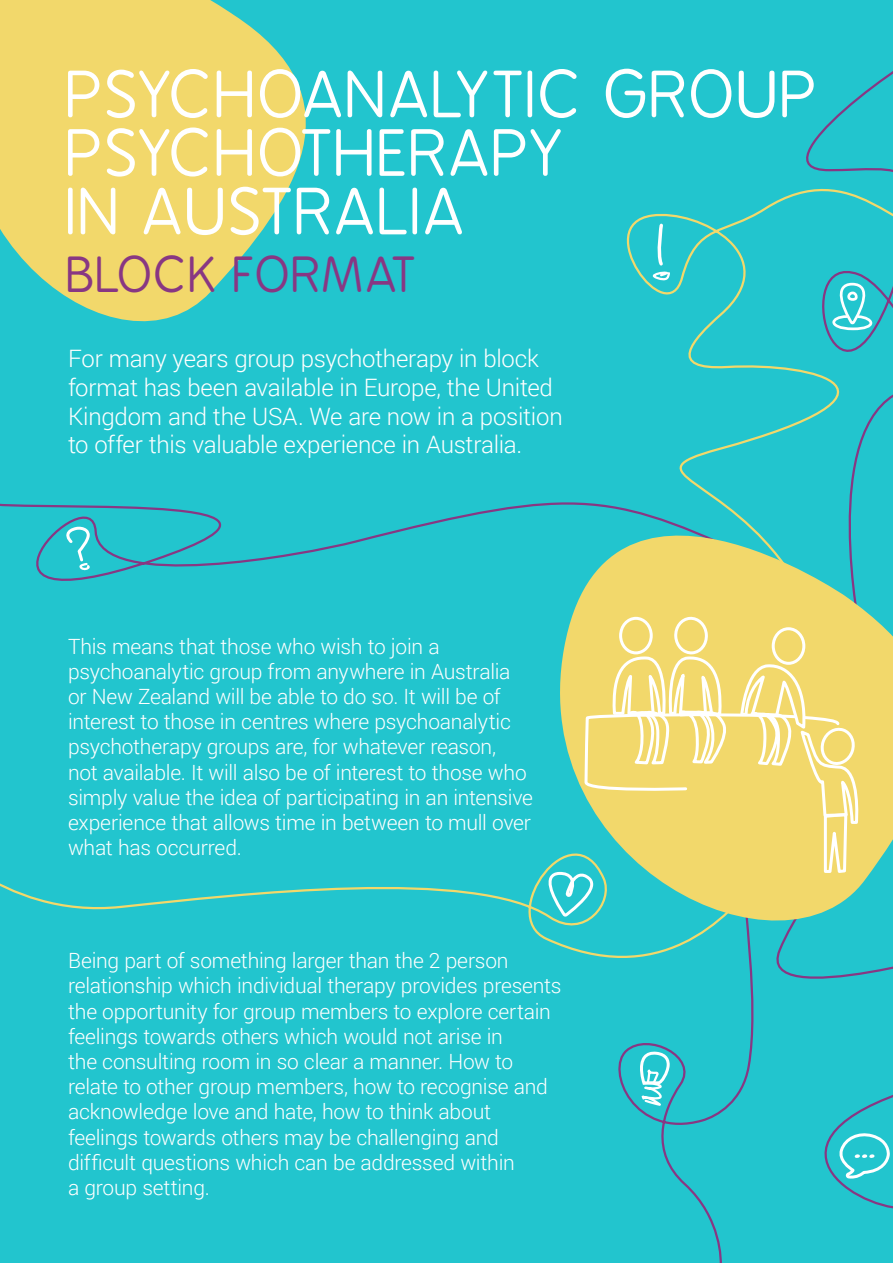
<style>
.page{position:relative;width:893px;height:1263px;background:#22c5ce}
.page>*{position:absolute;margin:0;border:0;box-sizing:border-box;transform-origin:0 0}
.t1{font:63px/58.5px "B Preplay";letter-spacing:.01em;color:#fff}
.t2{font:48px "B Preplay";letter-spacing:.01em;color:#883783}
.t3{font:300 24px/28.8px "Roboto";letter-spacing:-.01em;color:#fff}
.t4{font:300 21px/25.2px "Roboto";letter-spacing:-.01em;color:#fff}
</style>
<div class="page">
<svg style="left:0;top:883px;width:525px;height:27px"></svg>
<svg style="left:626px;top:213px;width:123px;height:156px"></svg>
<svg style="left:618px;top:1043px;width:130px;height:220px"></svg>
<svg style="left:652px;top:221px;width:21px;height:61px"></svg>
<svg style="left:635px;top:1050px;width:35px;height:57px"></svg>
<svg style="left:0;top:0;width:306px;height:322px;fill:#f2d86b"></svg>
<svg style="left:0;top:503px;width:525px;height:78px"></svg>
<svg style="left:749px;top:71px;width:144px;height:359px"></svg>
<svg style="left:748px;top:989px;width:145px;height:220px"></svg>
<svg style="left:67px;top:524px;width:25px;height:48px"></svg>
<svg style="left:831px;top:281px;width:43px;height:51px"></svg>
<svg style="left:838px;top:1132px;width:54px;height:47px"></svg>
<svg style="left:525px;top:430px;width:368px;height:559px"></svg>
<svg style="left:546px;top:590px;width:315px;height:329px"></svg>
<h1 class="t1" style="left:68px;top:67px;width:754px">PSYCHOANALYTIC GROUP<br>PSYCHOTHERAPY<br>IN AUSTRALIA</h1>
<h2 class="t2" style="left:68px;top:249px;width:352px">BLOCK FORMAT</h2>
<p class="t3" style="left:68px;top:343px;width:496px">For many years group psychotherapy in block format has been available in Europe, the United Kingdom and the USA. We are now in a position to offer this valuable experience in Australia.</p>
<p class="t4" style="left:68px;top:633px;width:467px">This means that those who wish to join a psychoanalytic group from anywhere in Australia or New Zealand will be able to do so. It will be of interest to those in centres where psychoanalytic psychotherapy groups are, for whatever reason,<br>not available. It will also be of interest to those who simply value the idea of participating in an intensive experience that allows time in between to mull over what has occurred.</p>
<p class="t4" style="left:68px;top:947px;width:495px">Being part of something larger than the 2 person relationship which individual therapy provides presents the opportunity for group members to explore certain feelings towards others which would not arise in<br>the consulting room in so clear a manner. How to relate to other group members, how to recognise and acknowledge love and hate, how to think about feelings towards others may be challenging and difficult questions which can be addressed within<br>a group setting.</p>
</div>
